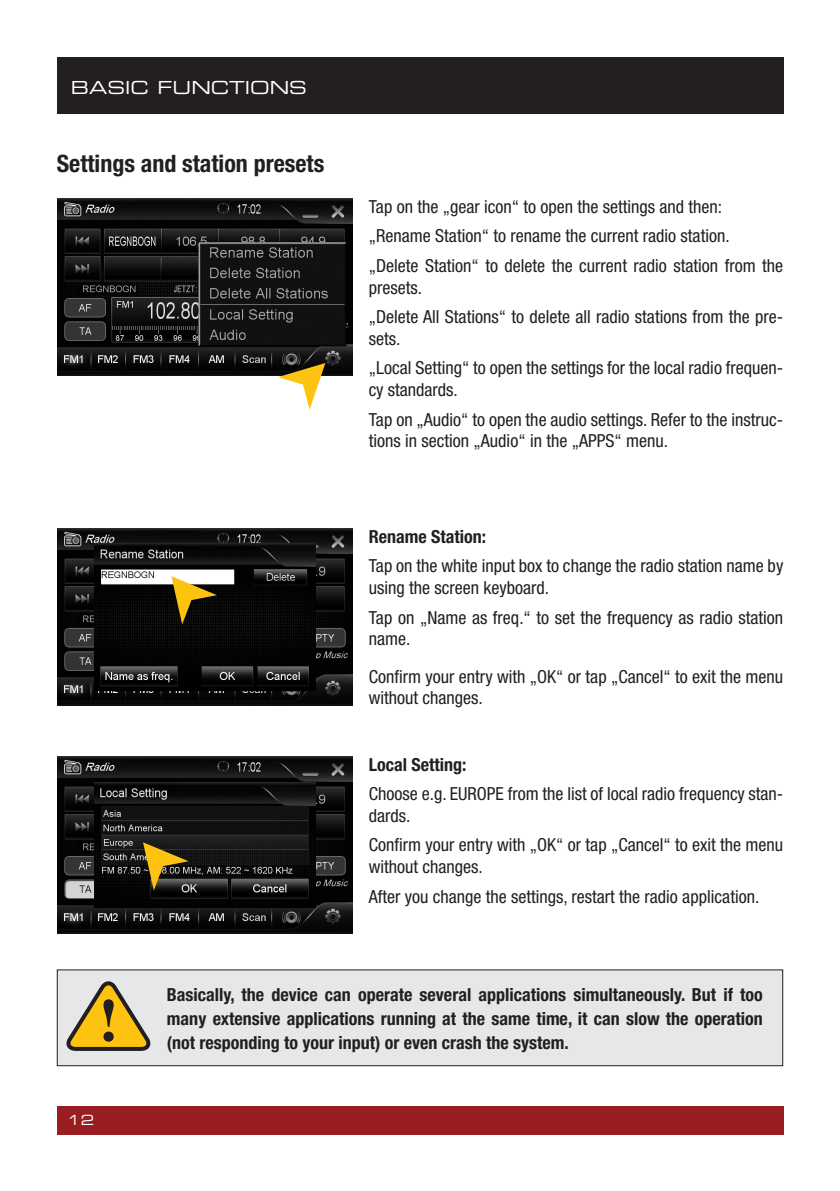
<style>
.page{position:relative;width:840px;height:1191px;background:#fff}
.page>*{position:absolute;margin:0;border:0;box-sizing:border-box;transform-origin:0 0}
.t1{font:700 condensed 24px "Helvetica Neue";color:#231f20}
.t2{font:condensed 18px/29.6px "Helvetica Neue";color:#231f20}
.t3{font:700 condensed 18px/24px "Helvetica Neue";color:#231f20;text-align:justify}
.t4{font:18px "Eurostile Extended Two";color:#fff}
.t5{font:14px "Eurostile Extended Two";color:#fff}
</style>
<div class="page">
<div style="left:57px;top:1106px;width:725px;height:28px;background:#981e21"></div>
<div style="left:57px;top:57px;width:725px;height:56px;background:#231f20"></div>
<img style="left:57px;top:198px;width:295px;height:177px">
<svg style="left:278px;top:363px;width:47px;height:47px"></svg>
<img style="left:57px;top:756px;width:295px;height:177px">
<svg style="left:143px;top:842px;width:45px;height:48px;background:#6d591f"></svg>
<img style="left:57px;top:529px;width:295px;height:177px">
<svg style="left:171px;top:576px;width:46px;height:48px;background:#79662d"></svg>
<div style="left:56px;top:969px;width:727px;height:97px;background:#e6e7e9"></div>
<svg style="left:66px;top:976px;width:90px;height:77px;background:#cdb87b"></svg>
<p class="t4" style="left:71px;top:75px;width:237px">BASIC FUNCTIONS</p>
<h1 class="t1" style="left:57px;top:149px;width:269px">Settings and station presets</h1>
<p class="t2" style="left:369px;top:191px;width:415px">Tap on the „gear icon“ to open the settings and then: „Rename Station“ to rename the current radio station. „Delete Station“ to delete the current radio station from the</p>
<p class="t2" style="left:369px;top:272px;width:415px">presets.<br>„Delete All Stations“ to delete all radio stations from the pre-</p>
<p class="t2" style="left:369px;top:323px;width:415px">sets.<br>„Local Setting“ to open the settings for the local radio frequen-</p>
<p class="t2" style="left:369px;top:374px;width:415px">cy standards.<br>Tap on „Audio“ to open the audio settings. Refer to the instruc-</p>
<p class="t2" style="left:369px;top:426px;width:300px">tions in section „Audio“ in the „APPS“ menu.</p>
<p class="t3" style="left:369px;top:524px;width:119px">Rename Station:</p>
<p class="t2" style="left:369px;top:555px;width:415px;line-height:21.6px">Tap on the white input box to change the radio station name by using the screen keyboard.</p>
<p class="t2" style="left:369px;top:606px;width:415px;line-height:21.6px">Tap on „Name as freq.“ to set the frequency as radio station name.</p>
<p class="t2" style="left:369px;top:665px;width:415px;line-height:21.6px">Confirm your entry with „OK“ or tap „Cancel“ to exit the menu without changes.</p>
<p class="t3" style="left:369px;top:752px;width:99px">Local Setting:</p>
<p class="t2" style="left:369px;top:783px;width:415px;line-height:21.6px">Choose e.g. EUROPE from the list of local radio frequency stan&shy;dards.</p>
<p class="t2" style="left:369px;top:834px;width:415px;line-height:21.6px">Confirm your entry with „OK“ or tap „Cancel“ to exit the menu without changes.</p>
<p class="t2" style="left:369px;top:881px;width:392px">After you change the settings, restart the radio application.</p>
<p class="t5" style="left:67px;top:1110px;width:28px">12</p>
<p class="t3" style="left:167px;top:982px;width:597px">Basically, the device can operate several applications simultaneously. But if too many extensive applications running at the same time, it can slow the operation (not responding to your input) or even crash the system.</p>
</div>
